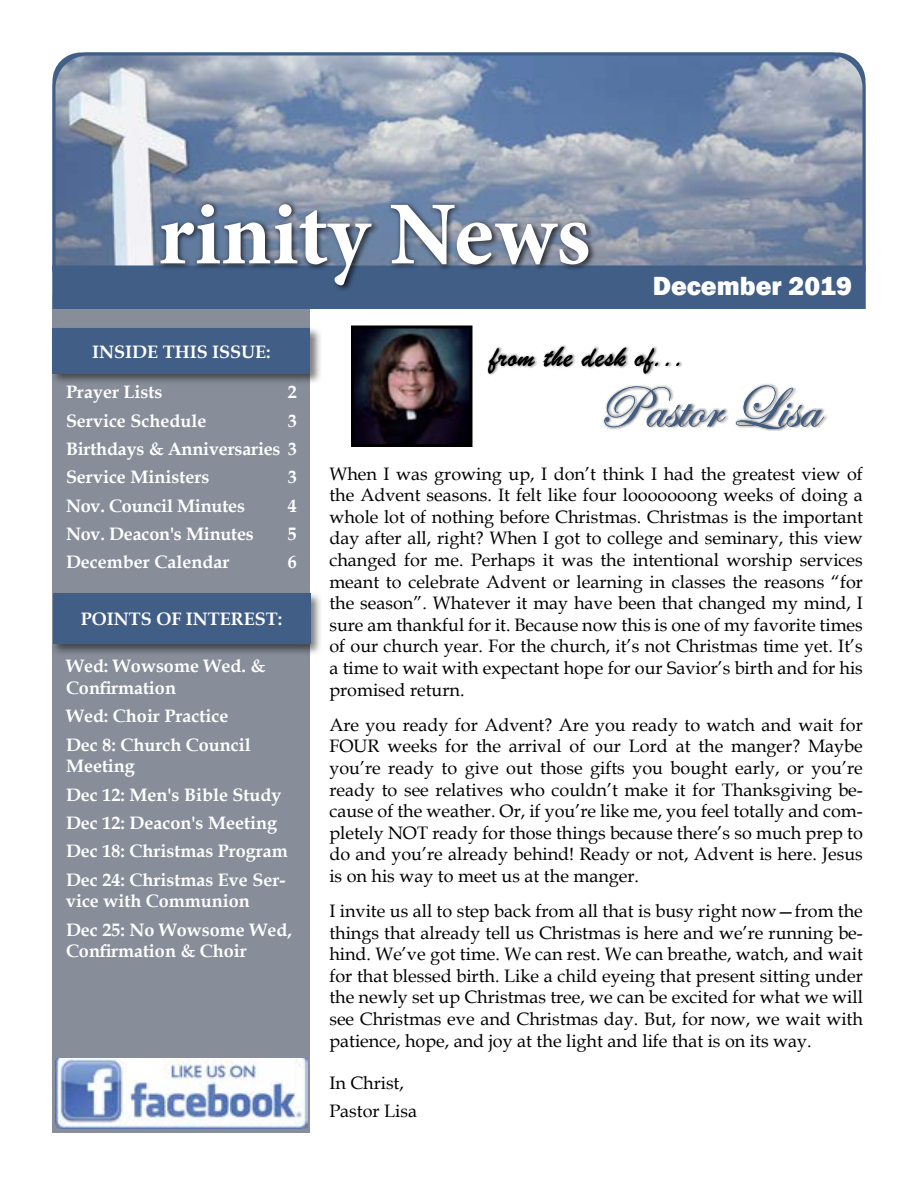
<style>
.page{position:relative;width:918px;height:1188px;background:#fff}
.page>*{position:absolute;margin:0;border:0;box-sizing:border-box;transform-origin:0 0}
.t1{font:700 90px "Minion Pro";color:#fff}
.t2{font:60px "Edwardian Script ITC";color:#415e87}
.t3{font:30px "Brush Script";letter-spacing:.02em;color:#000}
.t4{font:800 27px "Franklin Gothic";color:#fff}
.t5{font:18px/21.6px "Book Antiqua";color:#000;text-align:justify}
.t6{font:700 18px/28.3px "Book Antiqua";color:#fff}
</style>
<div class="page">
<img style="left:355px;top:330px;width:113px;height:113px">
<div style="left:351px;top:326px;width:121px;height:121px;border:3px solid #000"></div>
<div style="left:52px;top:296px;width:258px;height:837px;background:#878e99"></div>
<div style="left:50px;top:326px;width:272px;height:59px;background:#000;opacity:.5"></div>
<div style="left:52px;top:328px;width:258px;height:46px;background:#415e87"></div>
<div style="left:50px;top:592px;width:272px;height:64px;background:#000;opacity:.5"></div>
<div style="left:53px;top:594px;width:258px;height:50px;background:#415e87"></div>
<img style="left:56px;top:1059px;width:252px;height:70px">
<div style="left:487px;top:345px;width:341px;height:86px;background:#000;opacity:.39"></div>
<svg style="left:52px;top:52px;width:814px;height:214px;background:#8b9ab2"></svg>
<div style="left:52px;top:266px;width:814px;height:43px;background:#415e87"></div>
<div style="left:157px;top:199px;width:439px;height:93px;background:#000;opacity:.75"></div>
<h1 class="t1" style="left:158px;top:171px;width:434px">rinity News</h1>
<h3 class="t4" style="left:653px;top:269px;width:201px">December 2019</h3>
<h3 class="t4" style="left:693px;top:269px;width:90px">August</h3>
<h3 class="t4" style="left:836px;top:269px;width:17px">4</h3>
<p class="t6" style="left:92px;top:337px;width:180px">INSIDE THIS ISSUE:</p>
<p class="t6" style="left:66px;top:378px;width:98px">Prayer Lists</p>
<p class="t6" style="left:288px;top:378px;width:10px">2</p>
<p class="t6" style="left:66px;top:406px;width:142px">Service Schedule</p>
<p class="t6" style="left:66px;top:406px;width:232px;text-align:justify;text-indent:222px">3<br>Birthdays &amp; Anniversaries 3<br>Service Ministers</p>
<p class="t6" style="left:288px;top:463px;width:10px">3</p>
<p class="t6" style="left:66px;top:491px;width:181px">Nov. Council Minutes</p>
<p class="t6" style="left:288px;top:491px;width:10px">4</p>
<p class="t6" style="left:66px;top:520px;width:189px">Nov. Deacon's Minutes</p>
<p class="t6" style="left:288px;top:520px;width:10px">5</p>
<p class="t6" style="left:66px;top:548px;width:165px">December Calendar</p>
<p class="t6" style="left:288px;top:548px;width:10px">6</p>
<p class="t6" style="left:81px;top:605px;width:203px">POINTS OF INTEREST:</p>
<p class="t6" style="left:66px;top:655px;width:201px;line-height:21.6px">Wed: Wowsome Wed. &amp;<br>Confirmation</p>
<p class="t6" style="left:66px;top:702px;width:186px">Wed: Choir Practice<br>Dec 8: Church Council</p>
<p class="t6" style="left:66px;top:752px;width:223px">Meeting<br>Dec 12: Men's Bible Study<br>Dec 12: Deacon's Meeting<br>Dec 18: Christmas Program<br>Dec 24: Christmas Eve Ser-</p>
<p class="t6" style="left:66px;top:887px;width:227px">vice with Communion<br>Dec 25: No Wowsome Wed,</p>
<p class="t6" style="left:66px;top:937px;width:182px">Confirmation &amp; Choir</p>
<h3 class="t3" style="left:490px;top:338px;width:197px">from the desk of...</h3>
<h2 class="t2" style="left:598px;top:375px;width:223px">Pastor Lisa</h2>
<p class="t5" style="left:329px;top:462px;width:535px">When I was growing up, I don’t think I had the greatest view of the Advent seasons. It felt like four looooooong weeks of doing a whole lot of nothing before Christmas. Christmas is the important day after all, right? When I got to college and seminary, this view changed for me. Perhaps it was the intentional worship services meant to celebrate Advent or learning in classes the reasons “for the season”. Whatever it may have been that changed my mind, I sure am thankful for it. Because now this is one of my favorite times of our church year. For the church, it’s not Christmas time yet. It’s a time to wait with expectant hope for our Savior’s birth and for his promised return.</p>
<p class="t5" style="left:329px;top:713px;width:535px">Are you ready for Advent? Are you ready to watch and wait for FOUR weeks for the arrival of our Lord at the manger? Maybe you’re ready to give out those gifts you bought early, or you’re ready to see relatives who couldn’t make it for Thanksgiving be&shy;cause of the weather. Or, if you’re like me, you feel totally and com&shy;pletely NOT ready for those things because there’s so much prep to do and you’re already behind! Ready or not, Advent is here. Jesus is on his way to meet us at the manger.</p>
<p class="t5" style="left:329px;top:900px;width:535px">I invite us all to step back from all that is busy right now—from the things that already tell us Christmas is here and we’re running be&shy;hind. We’ve got time. We can rest. We can breathe, watch, and wait for that blessed birth. Like a child eyeing that present sitting under the newly set up Christmas tree, we can be excited for what we will see Christmas eve and Christmas day. But, for now, we wait with patience, hope, and joy at the light and life that is on its way.</p>
<p class="t5" style="left:329px;top:1068px;width:89px;line-height:28.3px">In Christ,<br>Pastor Lisa</p>
</div>
